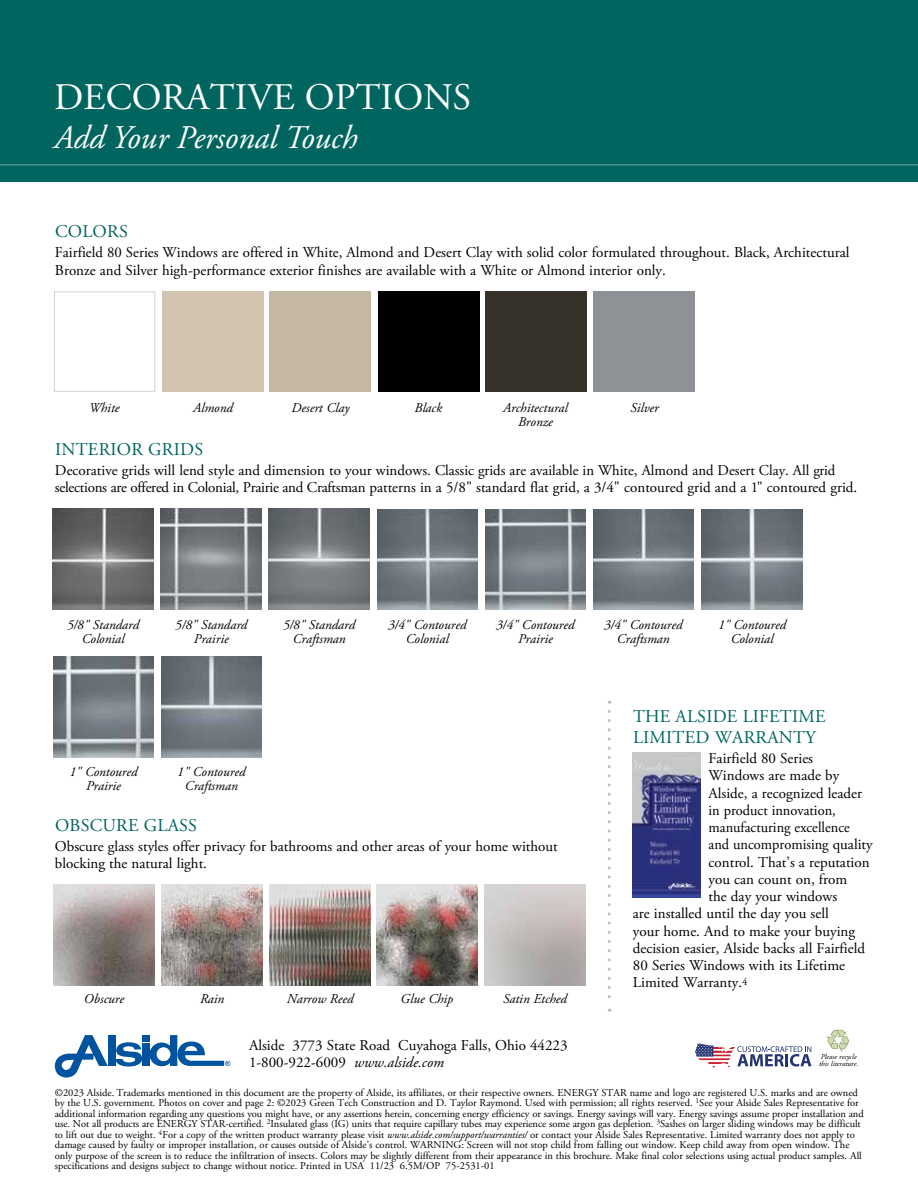
<style>
.page{position:relative;width:918px;height:1188px;background:#fff}
.page>*{position:absolute;margin:0;border:0;box-sizing:border-box;transform-origin:0 0}
.t1{font:37.5px "Adobe Garamond Pro";letter-spacing:.005em;color:#fff}
.t2{font:italic 33px "Adobe Garamond Pro";color:#fff}
.t3{font:18px/21px "Adobe Garamond Pro";letter-spacing:.015em;color:#00655f}
.t4{font:15px/17.2px "Adobe Garamond Pro";color:#000}
.t5{font:15px "Adobe Garamond Pro";color:#000;scale:.96 1}
.t6{font:italic 13.5px/13.5px "Adobe Garamond Pro";color:#000;text-align:center}
.t7{font:10.5px/10.5px "Adobe Garamond Pro";color:#000}
.t8{font:italic 7.5px/7.5px "Adobe Garamond Pro";color:#000}
.s1{font-style:italic}
</style>
<div class="page">
<div style="left:54px;top:292px;width:101px;height:100px;background:#fff;border:1px solid #d1d3d4"></div>
<div style="left:0;top:0;width:918px;height:181px;background:#00655f"></div>
<hr style="left:0;top:164px;width:918px;height:2px;background:#4d938f">
<hr style="left:917px;top:0;width:1px;height:297px;background:#00655f">
<svg style="left:55px;top:1035px;width:53px;height:43px"></svg>
<div style="left:108px;top:1035px;width:8px;height:31px;background:#00539f"></div>
<div style="left:142px;top:1044px;width:8px;height:22px;background:#00539f"></div>
<div style="left:142px;top:1035px;width:8px;height:7px;background:#00539f"></div>
<svg style="left:116px;top:1042px;width:27px;height:25px"></svg>
<svg style="left:149px;top:1035px;width:81px;height:31px"></svg>
<svg style="left:826px;top:1030px;width:23px;height:22px"></svg>
<img style="left:53px;top:509px;width:101px;height:101px">
<img style="left:269px;top:509px;width:101px;height:101px">
<img style="left:377px;top:509px;width:101px;height:101px">
<img style="left:593px;top:509px;width:101px;height:101px">
<img style="left:702px;top:509px;width:100px;height:101px">
<img style="left:161px;top:656px;width:101px;height:101px">
<img style="left:161px;top:509px;width:101px;height:101px">
<img style="left:485px;top:509px;width:101px;height:101px">
<img style="left:53px;top:656px;width:101px;height:101px">
<div style="left:162px;top:292px;width:101px;height:100px;background:#d2c4ae"></div>
<div style="left:270px;top:292px;width:101px;height:100px;background:#c4b8a5"></div>
<div style="left:378px;top:292px;width:101px;height:100px;background:#000"></div>
<div style="left:485px;top:292px;width:101px;height:100px;background:#373229"></div>
<div style="left:594px;top:292px;width:101px;height:100px;background:#8e9195"></div>
<img style="left:54px;top:885px;width:100px;height:100px">
<img style="left:270px;top:885px;width:100px;height:100px">
<img style="left:377px;top:885px;width:100px;height:100px">
<img style="left:162px;top:885px;width:100px;height:100px">
<svg style="left:695px;top:1043px;width:5px;height:11px"></svg>
<svg style="left:737px;top:1046px;width:74px;height:20px"></svg>
<svg style="left:608px;top:711px;width:3px;height:301px"></svg>
<img style="left:633px;top:752px;width:68px;height:145px">
<h1 class="t1" style="left:54px;top:74px;width:418px">DECORATIVE OPTIONS</h1>
<h2 class="t2" style="left:54px;top:118px;width:305px">Add Your Personal Touch</h2>
<h3 class="t3" style="left:55px;top:222px;width:74px">COLORS</h3>
<p class="t4" style="left:55px;top:244px;width:796px">Fairfield 80 Series Windows are offered in White, Almond and Desert Clay with solid color formulated throughout. Black, Architectural<br>Bronze and Silver high-performance exterior finishes are available with a White or Almond interior only.</p>
<p class="t6" style="left:89px;top:402px;width:32px">White</p>
<p class="t6" style="left:193px;top:402px;width:41px">Almond</p>
<p class="t6" style="left:292px;top:402px;width:59px">Desert Clay</p>
<p class="t6" style="left:414px;top:402px;width:29px">Black</p>
<p class="t6" style="left:503px;top:402px;width:66px">Architectural<br>Bronze</p>
<p class="t6" style="left:630px;top:402px;width:30px">Silver</p>
<h3 class="t3" style="left:55px;top:440px;width:150px">INTERIOR GRIDS</h3>
<p class="t4" style="left:55px;top:462px;width:804px">Decorative grids will lend style and dimension to your windows. Classic grids are available in White, Almond and Desert Clay. All grid selections are offered in Colonial, Prairie and Craftsman patterns in a 5/8" standard flat grid, a 3/4" contoured grid and a 1" contoured grid.</p>
<p class="t6" style="left:67px;top:618px;width:74px">5/8" Standard<br>Colonial</p>
<p class="t6" style="left:283px;top:618px;width:74px">5/8" Standard<br>Craftsman</p>
<p class="t6" style="left:388px;top:618px;width:80px">3/4" Contoured<br>Colonial</p>
<p class="t6" style="left:604px;top:618px;width:80px">3/4" Contoured<br>Craftsman</p>
<p class="t6" style="left:718px;top:619px;width:70px">1" Contoured<br>Colonial</p>
<p class="t6" style="left:175px;top:618px;width:74px">5/8" Standard<br>Prairie</p>
<p class="t6" style="left:496px;top:618px;width:80px">3/4" Contoured<br>Prairie</p>
<p class="t6" style="left:69px;top:766px;width:70px">1" Contoured<br>Prairie</p>
<p class="t6" style="left:177px;top:766px;width:70px">1" Contoured<br>Craftsman</p>
<h3 class="t3" style="left:55px;top:815px;width:144px">OBSCURE GLASS</h3>
<h3 class="t4" style="left:55px;top:838px;width:504px">Obscure glass styles offer privacy for bathrooms and other areas of your home without blocking the natural light.</h3>
<p class="t6" style="left:84px;top:992px;width:42px">Obscure</p>
<p class="t6" style="left:200px;top:992px;width:26px">Rain</p>
<p class="t6" style="left:287px;top:992px;width:68px">Narrow Reed</p>
<p class="t6" style="left:401px;top:993px;width:54px">Glue Chip</p>
<p class="t6" style="left:503px;top:992px;width:65px">Satin Etched</p>
<h3 class="t3" style="left:633px;top:707px;width:194px">THE ALSIDE LIFETIME<br>LIMITED WARRANTY</h3>
<h3 class="t4" style="left:709px;top:750px;width:106px">Fairfield 80 Series</h3>
<h3 class="t4" style="left:709px;top:767px;width:132px">Windows are made by</h3>
<h3 class="t4" style="left:709px;top:785px;width:155px">Alside, a recognized leader</h3>
<h3 class="t5" style="left:709px;top:801px;width:134px">in product innovation,</h3>
<h3 class="t5" style="left:709px;top:818px;width:149px">manufacturing excellence</h3>
<h3 class="t5" style="left:709px;top:836px;width:173px">and uncompromising quality</h3>
<h3 class="t4" style="left:709px;top:854px;width:163px">control. That’s a reputation</h3>
<h3 class="t4" style="left:709px;top:871px;width:140px">you can count on, from</h3>
<h3 class="t4" style="left:709px;top:888px;width:130px">the day your windows</h3>
<h3 class="t4" style="left:633px;top:905px;width:197px">are installed until the day you sell</h3>
<h3 class="t4" style="left:633px;top:923px;width:224px">your home. And to make your buying</h3>
<h3 class="t4" style="left:633px;top:940px;width:234px">decision easier, Alside backs all Fairfield</h3>
<h3 class="t4" style="left:633px;top:957px;width:214px">80 Series Windows with its Lifetime</h3>
<h3 class="t4" style="left:633px;top:974px;width:116px">Limited Warranty.<sup>4</sup></h3>
<h3 class="t4" style="left:249px;top:1038px;width:320px;line-height:16.5px">Alside 3773 State Road Cuyahoga Falls, Ohio 44223<br>1-800-922-6009 <span class="s1">www.alside.com</span></h3>
<p class="t8" style="left:819px;top:1053px;width:41px">Please recycle this literature.</p>
<p class="t7" style="left:55px;top:1087px;width:810px">©2023 Alside. Trademarks mentioned in this document are the property of Alside, its affiliates, or their respective owners. ENERGY STAR name and logo are registered U.S. marks and are owned by the U.S. government. Photos on cover and page 2: ©2023 Green Tech Construction and D. Taylor Raymond. Used with permission; all rights reserved. <sup>1</sup>See your Alside Sales Representative for additional information regarding any questions you might have, or any assertions herein, concerning energy efficiency or savings. Energy savings will vary. Energy savings assume proper installation and use. Not all products are ENERGY STAR-certified. <sup>2</sup>Insulated glass (IG) units that require capillary tubes may experience some argon gas depletion. <sup>3</sup>Sashes on larger sliding windows may be difficult to lift out due to weight. <sup>4</sup>For a copy of the written product warranty please visit <span class="s1">www.alside.com/support/warranties/</span> or contact your Alside Sales Representative. Limited warranty does not apply to damage caused by faulty or improper installation, or causes outside of Alside's control. WARNING: Screen will not stop child from falling out window. Keep child away from open window. The only purpose of the screen is to reduce the infiltration of insects. Colors may be slightly different from their appearance in this brochure. Make final color selections using actual product samples. All specifications and designs subject to change without notice. Printed in USA 11/23 6.5M/OP 75-2531-01</p>
</div>
